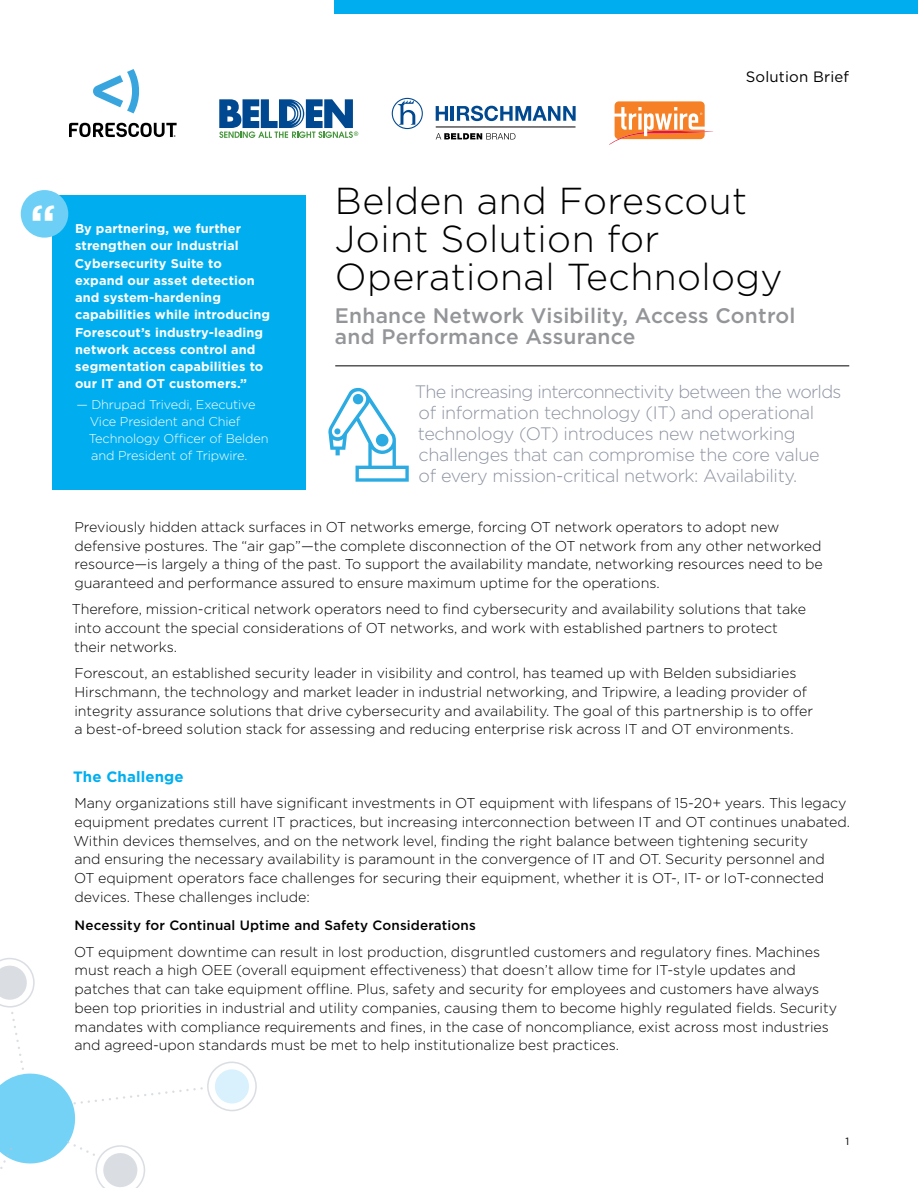
<style>
.page{position:relative;width:918px;height:1188px;background:#fff}
.page>*{position:absolute;margin:0;border:0;box-sizing:border-box;transform-origin:0 0}
.t1{font:700 47.7px "Gotham";color:#fff}
.t2{font:300 37.5px/38px "Gotham";letter-spacing:.01em;color:#000}
.t3{font:500 21px/21px "Gotham";letter-spacing:.01em;color:#939598}
.t4{font:300 18px/21px "Gotham";letter-spacing:-.02em;color:#8e94a1}
.t5{font:15px "Gotham";letter-spacing:.01em;color:#000}
.t6{font:700 15px "Gotham";letter-spacing:.01em;color:#00aeef}
.t7{font:300 14.25px/18.8px "Gotham";letter-spacing:-.005em;color:#000}
.t8{font:500 13.5px "Gotham";letter-spacing:.01em;color:#000}
.t9{font:700 12.75px/17.2px "Gotham";letter-spacing:.01em;color:#fff}
.t10{font:300 12.75px/17.2px "Gotham";letter-spacing:-.01em;color:#fff}
.t11{font:10.5px "Gotham";color:#000}
</style>
<div class="page">
<svg style="left:93px;top:69px;width:47px;height:44px"></svg>
<svg style="left:69px;top:123px;width:108px;height:14px"></svg>
<svg style="left:0;top:958px;width:257px;height:230px"></svg>
<hr style="left:335px;top:366px;width:514px;height:1px;background:#000">
<div style="left:335px;top:0;width:583px;height:14px;background:#00aeef"></div>
<div style="left:52px;top:195px;width:253px;height:294px;background:#00aeef"></div>
<div style="left:21px;top:190px;width:47px;height:48px;background:#6dcff6;border-radius:50%"></div>
<svg style="left:219px;top:99px;width:139px;height:39px"></svg>
<svg style="left:436px;top:133px;width:79px;height:6px"></svg>
<svg style="left:436px;top:106px;width:12px;height:15px"></svg>
<hr style="left:451px;top:106px;width:3px;height:15px;background:#004990">
<svg style="left:392px;top:98px;width:31px;height:31px"></svg>
<svg style="left:457px;top:106px;width:119px;height:15px"></svg>
<hr style="left:436px;top:127px;width:140px;height:1px;background:#000">
<svg style="left:609px;top:101px;width:104px;height:44px"></svg>
<svg style="left:328px;top:388px;width:81px;height:94px"></svg>
<p class="t5" style="left:746px;top:67px;width:105px">Solution Brief</p>
<h1 class="t1" style="left:30px;top:191px;width:27px">“</h1>
<h2 class="t2" style="left:335px;top:181px;width:449px">Belden and Forescout<br>Joint Solution for<br>Operational Technology</h2>
<h3 class="t3" style="left:335px;top:305px;width:462px">Enhance Network Visibility, Access Control and Performance Assurance</h3>
<p class="t9" style="left:75px;top:220px;width:197px">By partnering, we further strengthen our Industrial<br>Cybersecurity Suite to expand our asset detection and system-hardening capabilities while introducing<br>Forescout’s industry-leading network access control and segmentation capabilities to our IT and OT customers.”</p>
<p class="t10" style="left:89px;top:395px;width:181px;text-indent:-12px">— Dhrupad Trivedi, Executive<br>Vice President and Chief<br>Technology Officer of Belden and President of Tripwire.</p>
<p class="t4" style="left:415px;top:381px;width:428px">The increasing interconnectivity between the worlds of information technology (IT) and operational technology (OT) introduces new networking challenges that can compromise the core value<br>of every mission-critical network: Availability.</p>
<p class="t7" style="left:74px;top:517px;width:750px">Previously hidden attack surfaces in OT networks emerge, forcing OT network operators to adopt new defensive postures. The “air gap”—the complete disconnection of the OT network from any other networked resource—is largely a thing of the past. To support the availability mandate, networking resources need to be guaranteed and performance assured to ensure maximum uptime for the operations.</p>
<p class="t7" style="left:72px;top:600px;width:736px">Therefore, mission-critical network operators need to find cybersecurity and availability solutions that take into account the special considerations of OT networks, and work with established partners to protect their networks.</p>
<p class="t7" style="left:74px;top:663px;width:740px">Forescout, an established security leader in visibility and control, has teamed up with Belden subsidiaries Hirschmann, the technology and market leader in industrial networking, and Tripwire, a leading provider of integrity assurance solutions that drive cybersecurity and availability. The goal of this partnership is to offer a best-of-breed solution stack for assessing and reducing enterprise risk across IT and OT environments.</p>
<p class="t6" style="left:73px;top:766px;width:112px">The Challenge</p>
<p class="t7" style="left:73px;top:793px;width:778px">Many organizations still have significant investments in OT equipment with lifespans of 15-20+ years. This legacy equipment predates current IT practices, but increasing interconnection between IT and OT continues unabated.<br>Within devices themselves, and on the network level, finding the right balance between tightening security<br>and ensuring the necessary availability is paramount in the convergence of IT and OT. Security personnel and<br>OT equipment operators face challenges for securing their equipment, whether it is OT-, IT- or IoT-connected devices. These challenges include:</p>
<p class="t8" style="left:75px;top:917px;width:403px">Necessity for Continual Uptime and Safety Considerations</p>
<p class="t7" style="left:74px;top:942px;width:765px">OT equipment downtime can result in lost production, disgruntled customers and regulatory fines. Machines must reach a high OEE (overall equipment effectiveness) that doesn’t allow time for IT-style updates and patches that can take equipment offline. Plus, safety and security for employees and customers have always been top priorities in industrial and utility companies, causing them to become highly regulated fields. Security mandates with compliance requirements and fines, in the case of noncompliance, exist across most industries and agreed-upon standards must be met to help institutionalize best practices.</p>
<p class="t11" style="left:846px;top:1134px;width:5px">1</p>
</div>
